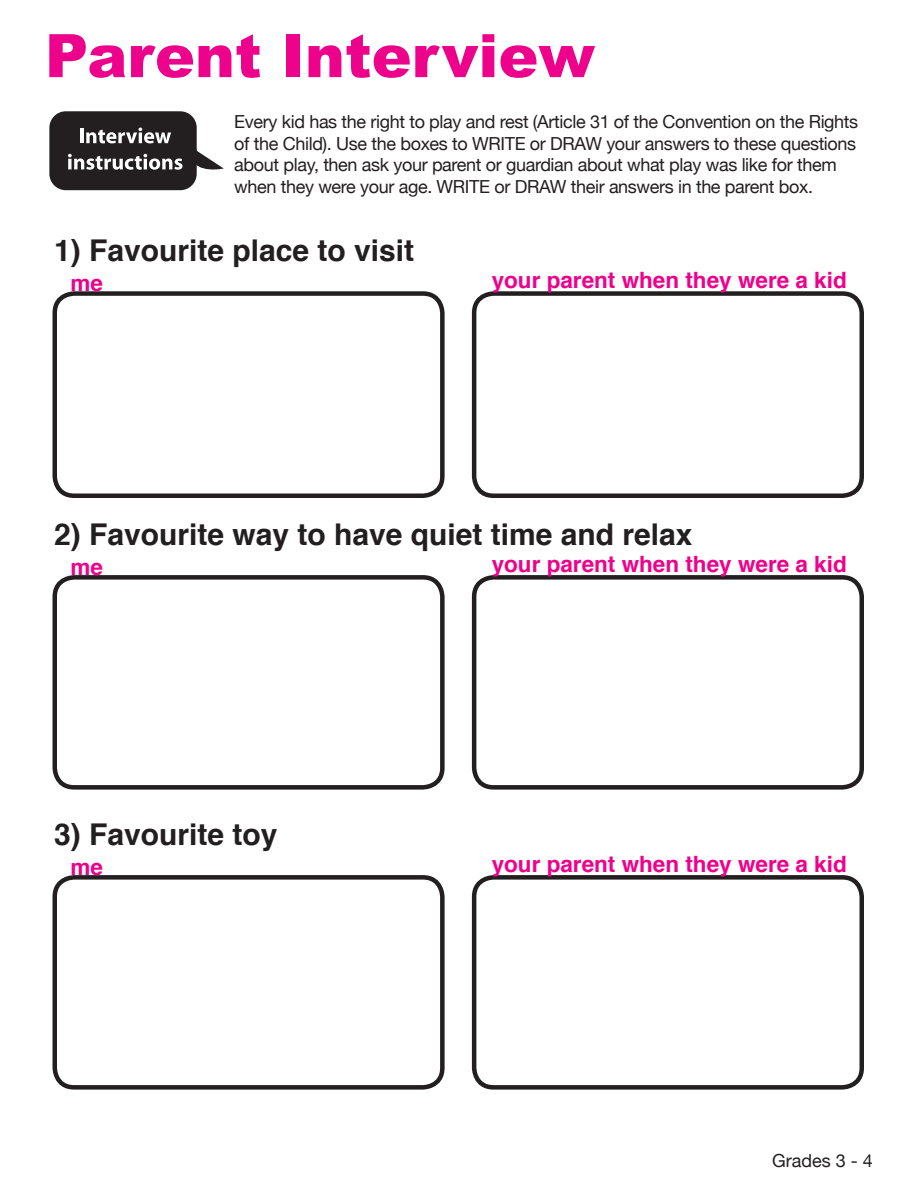
<style>
.page{position:relative;width:918px;height:1188px;background:#fff}
.page>*{position:absolute;margin:0;border:0;box-sizing:border-box;transform-origin:0 0}
.t1{font:900 60px "Arial";color:#ed028c}
.t2{font:700 30px "Helvetica";color:#231f20}
.t3{font:700 22.5px "Helvetica";color:#ed028c}
.t4{font:18px/21.6px "Helvetica Neue";letter-spacing:-.02em;color:#231f20}
</style>
<div class="page">
<div style="left:49px;top:111px;width:148px;height:79px;background:#231f20;border-radius:16px"></div>
<svg style="left:68px;top:128px;width:156px;height:46px"></svg>
<div style="left:52px;top:291px;width:393px;height:207px;border:4px solid #231f20;border-radius:20px"></div>
<div style="left:52px;top:575px;width:393px;height:215px;border:4px solid #231f20;border-radius:20px"></div>
<div style="left:52px;top:875px;width:393px;height:215px;border:4px solid #231f20;border-radius:20px"></div>
<div style="left:472px;top:291px;width:392px;height:207px;border:4px solid #231f20;border-radius:20px"></div>
<div style="left:472px;top:575px;width:392px;height:215px;border:4px solid #231f20;border-radius:20px"></div>
<div style="left:472px;top:875px;width:392px;height:215px;border:4px solid #231f20;border-radius:20px"></div>
<p class="t1" style="left:45px;top:12px;width:552px">Parent Interview</p>
<p class="t4" style="left:234px;top:110px;width:625px">Every kid has the right to play and rest (Article 31 of the Convention on the Rights of the Child). Use the boxes to WRITE or DRAW your answers to these questions about play, then ask your parent or guardian about what play was like for them when they were your age. WRITE or DRAW their answers in the parent box.</p>
<p class="t2" style="left:54px;top:226px;width:362px">1) Favourite place to visit</p>
<p class="t3" style="left:70px;top:265px;width:34px">me</p>
<p class="t3" style="left:492px;top:262px;width:357px">your parent when they were a kid</p>
<p class="t2" style="left:54px;top:510px;width:640px">2) Favourite way to have quiet time and relax</p>
<p class="t3" style="left:70px;top:549px;width:34px">me</p>
<p class="t2" style="left:54px;top:810px;width:225px">3) Favourite toy</p>
<p class="t3" style="left:70px;top:849px;width:34px">me</p>
<p class="t3" style="left:492px;top:546px;width:357px">your parent when they were a kid</p>
<p class="t3" style="left:492px;top:846px;width:357px">your parent when they were a kid</p>
<p class="t4" style="left:772px;top:1149px;width:102px">Grades 3 - 4</p>
</div>
